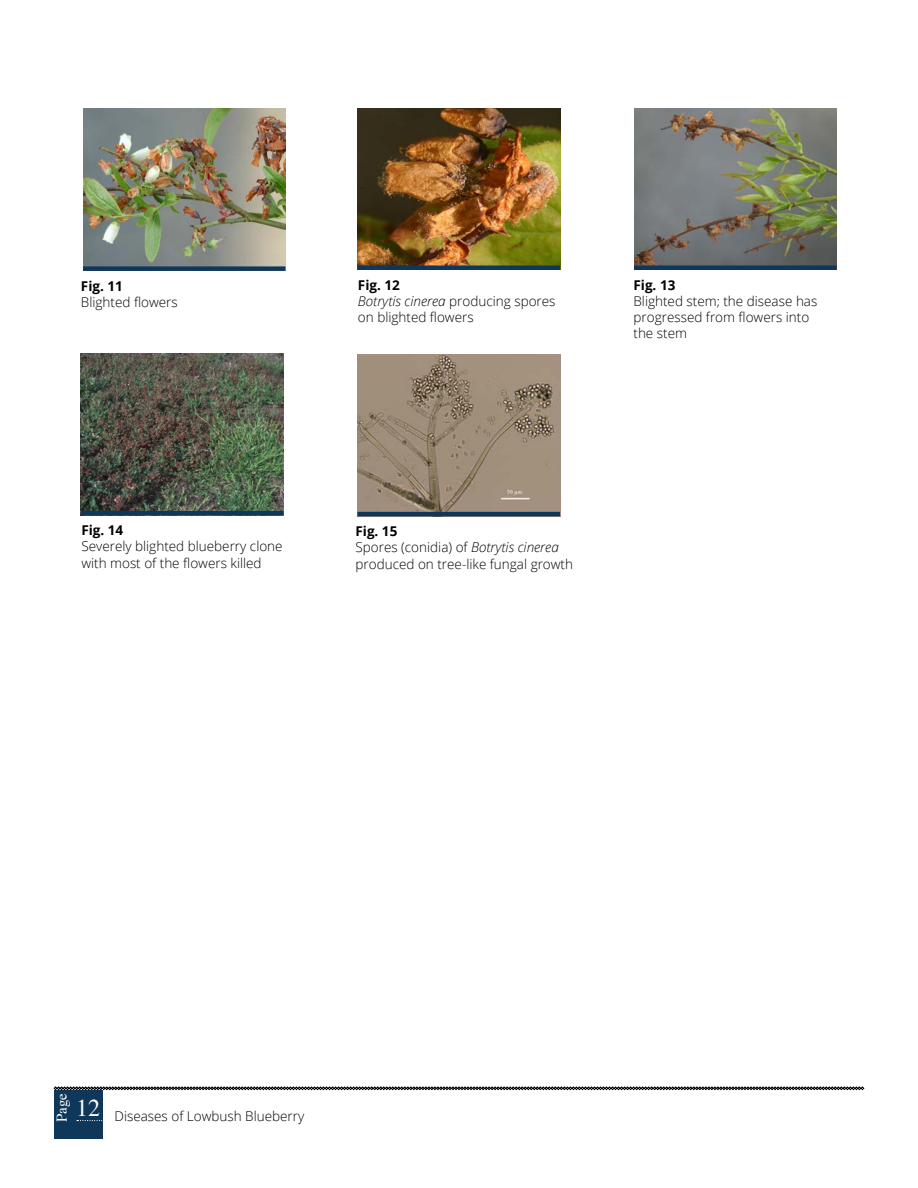
<style>
.page{position:relative;width:918px;height:1188px;background:#fff}
.page>*{position:absolute;margin:0;border:0;box-sizing:border-box;transform-origin:0 0}
.t1{font:15px "Times";color:#fff}
.t2{font:300 13.5px/16.2px "Open Sans";color:#000}
.t3{font:700 13.5px "Open Sans";color:#000}
.s1{font-weight:700}
.s2{font-style:italic}
</style>
<div class="page">
<div style="left:54px;top:1090px;width:49px;height:48px;background:#0f375a"></div>
<svg style="left:77px;top:1120px;width:26px;height:1px"></svg>
<svg style="left:54px;top:1087px;width:810px;height:3px;background:#424242"></svg>
<img style="left:358px;top:354px;width:202px;height:158px">
<img style="left:81px;top:353px;width:202px;height:158px">
<hr style="left:81px;top:511px;width:202px;height:4px;background:#0f375a">
<hr style="left:358px;top:512px;width:202px;height:4px;background:#0f375a">
<img style="left:634px;top:108px;width:203px;height:157px">
<img style="left:358px;top:108px;width:202px;height:157px">
<div style="left:358px;top:265px;width:202px;height:5px;background:#0f375a"></div>
<img style="left:83px;top:109px;width:203px;height:157px">
<div style="left:83px;top:266px;width:203px;height:5px;background:#0f375a"></div>
<div style="left:634px;top:265px;width:203px;height:5px;background:#0f375a"></div>
<p class="t3" style="left:81px;top:276px;width:43px">Fig. 11</p>
<p class="t2" style="left:81px;top:294px;width:98px">Blighted flowers</p>
<p class="t2" style="left:358px;top:276px;width:199px"><span class="s1">Fig. 12<br></span><span class="s2">Botrytis cinerea</span> producing spores on blighted flowers</p>
<p class="t3" style="left:634px;top:275px;width:43px">Fig. 13</p>
<p class="t2" style="left:634px;top:293px;width:185px">Blighted stem; the disease has progressed from flowers into the stem</p>
<p class="t3" style="left:81px;top:521px;width:43px">Fig. 14</p>
<p class="t2" style="left:81px;top:538px;width:203px">Severely blighted blueberry clone with most of the flowers killed</p>
<p class="t2" style="left:355px;top:523px;width:219px"><span class="s1">Fig. 15<br></span>Spores (conidia) of <span class="s2">Botrytis cinerea </span>produced on tree-like fungal growth</p>
<p class="t1" style="left:48px;top:1122px;width:31px;rotate:-90deg">Page</p>
<p class="t2" style="left:76px;top:1107px;width:230px"><sup>12</sup> Diseases of Lowbush Blueberry</p>
</div>
